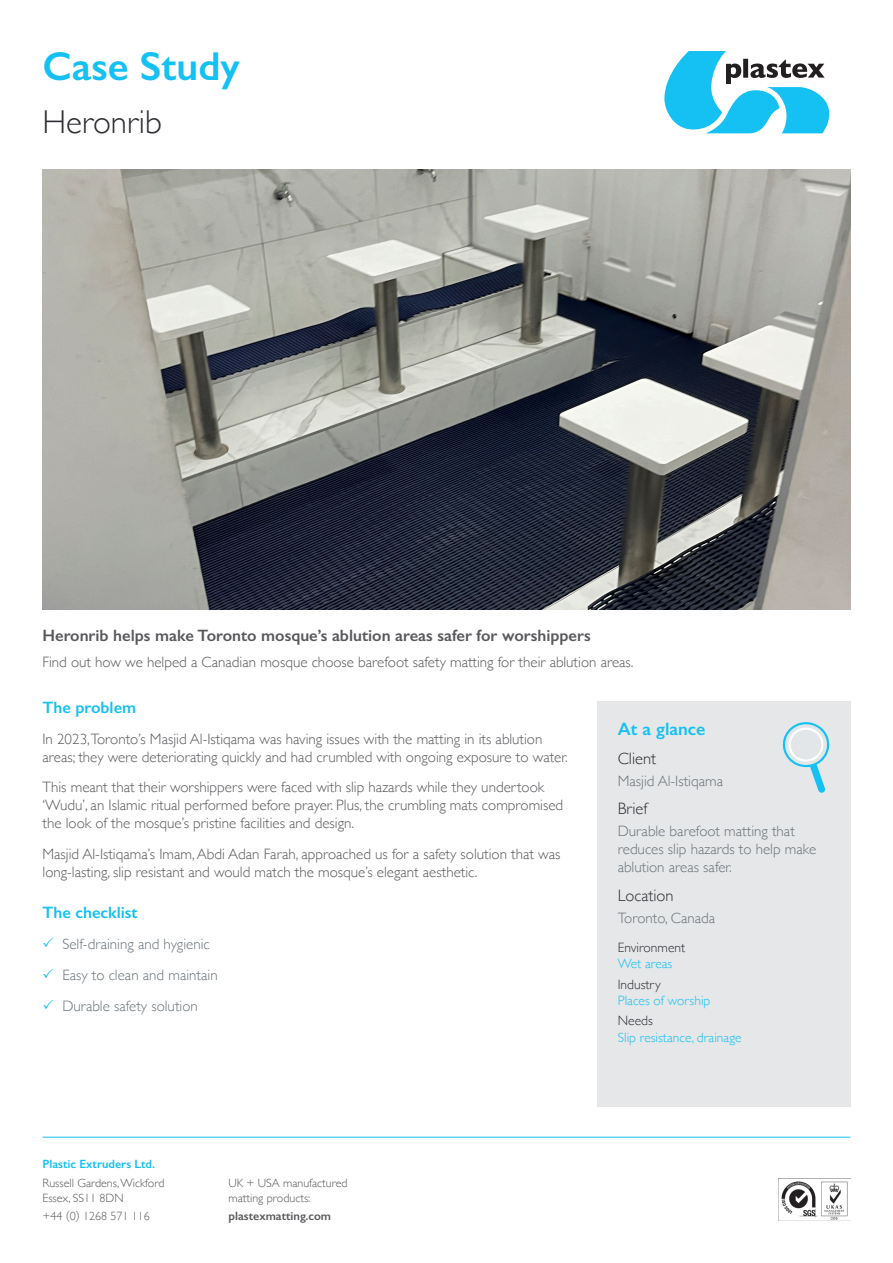
<style>
.page{position:relative;width:893px;height:1263px;background:#fff}
.page>*{position:absolute;margin:0;border:0;box-sizing:border-box;transform-origin:0 0}
.t1{font:600 40.5px "Gill Sans";color:#15c0f2}
.t2{font:300 33px "Gill Sans";color:#2c2e32}
.t3{font:600 18px "Gill Sans";color:#15c0f2}
.t4{font:600 16.5px "Gill Sans";color:#59585c}
.t5{font:600 16.5px "Gill Sans";color:#15c0f2}
.t6{font:300 16.5px "Gill Sans";color:#2c2e32}
.t7{font:300 15px/18px "Gill Sans";color:#59585c}
.t8{font:300 15px/18px "Gill Sans";color:#697379}
.t9{font:300 13.5px/16.2px "Gill Sans";color:#15c0f2}
.t10{font:300 13.5px/16.2px "Gill Sans";color:#2c2e32}
.t11{font:300 12px/14.4px "Gill Sans";color:#59585c}
.t12{font:600 12px "Gill Sans";color:#15c0f2}
.t13{font:600 12px "Gill Sans";color:#59585c}
.s1{color:#15c0f2}
.s2{color:#2c2e32}
</style>
<div class="page">
<img style="left:43px;top:169px;width:807px;height:440px">
<hr style="left:43px;top:1137px;width:807px;height:1px;background:#15c0f2">
<svg style="left:664px;top:51px;width:165px;height:82px"></svg>
<img style="left:781px;top:1181px;width:67px;height:39px">
<div style="left:597px;top:701px;width:253px;height:405px;background:#e6e7e9"></div>
<svg style="left:782px;top:722px;width:48px;height:71px"></svg>
<p class="t1" style="left:43px;top:42px;width:199px">Case Study</p>
<p class="t2" style="left:43px;top:96px;width:121px">Heronrib</p>
<p class="t4" style="left:43px;top:625px;width:550px">Heronrib helps make Toronto mosque’s ablution areas safer for worshippers</p>
<p class="t7" style="left:43px;top:653px;width:593px">Find out how we helped a Canadian mosque choose barefoot safety matting for their ablution areas.</p>
<p class="t5" style="left:43px;top:697px;width:95px">The problem</p>
<p class="t7" style="left:43px;top:729px;width:527px">In 2023,Toronto’s Masjid Al-Istiqama was having issues with the matting in its ablution areas; they were deteriorating quickly and had crumbled with ongoing exposure to water.</p>
<p class="t7" style="left:43px;top:778px;width:522px">This meant that their worshippers were faced with slip hazards while they undertook ‘Wudu’, an Islamic ritual performed before prayer. Plus, the crumbling mats compromised the look of the mosque’s pristine facilities and design.</p>
<p class="t7" style="left:43px;top:845px;width:519px">Masjid Al-Istiqama’s Imam, Abdi Adan Farah, approached us for a safety solution that was long-lasting, slip resistant and would match the mosque’s elegant aesthetic.</p>
<p class="t5" style="left:43px;top:903px;width:97px">The checklist</p>
<p class="t8" style="left:62px;top:934px;width:149px">Self-draining and hygienic</p>
<p class="t8" style="left:62px;top:965px;width:157px">Easy to clean and maintain</p>
<p class="t8" style="left:62px;top:996px;width:137px">Durable safety solution</p>
<p class="t12" style="left:43px;top:1156px;width:114px">Plastic Extruders Ltd.</p>
<p class="t11" style="left:43px;top:1176px;width:124px">Russell Gardens, Wickford<br>Essex, SS11 8DN</p>
<p class="t11" style="left:43px;top:1209px;width:109px">+44 (0) 1268 571 116</p>
<p class="t11" style="left:229px;top:1176px;width:121px">UK + USA manufactured matting products:</p>
<p class="t13" style="left:229px;top:1209px;width:104px">plastexmatting.com</p>
<p class="t3" style="left:618px;top:718px;width:89px">At a glance</p>
<p class="t6" style="left:618px;top:745px;width:40px">Client</p>
<p class="t8" style="left:618px;top:771px;width:107px">Masjid Al-Istiqama</p>
<p class="t6" style="left:618px;top:796px;width:31px">Brief</p>
<p class="t8" style="left:618px;top:822px;width:200px">Durable barefoot matting that reduces slip hazards to help make ablution areas safer.</p>
<p class="t6" style="left:618px;top:882px;width:57px">Location</p>
<p class="t8" style="left:618px;top:908px;width:99px">Toronto, Canada</p>
<p class="t10" style="left:618px;top:939px;width:69px">Environment<br><span class="s1">Wet areas</span></p>
<p class="t9" style="left:618px;top:975px;width:94px"><span class="s2">Industry<br></span>Places of worship</p>
<p class="t9" style="left:618px;top:1012px;width:125px"><span class="s2">Needs<br></span>Slip resistance, drainage</p>
</div>
